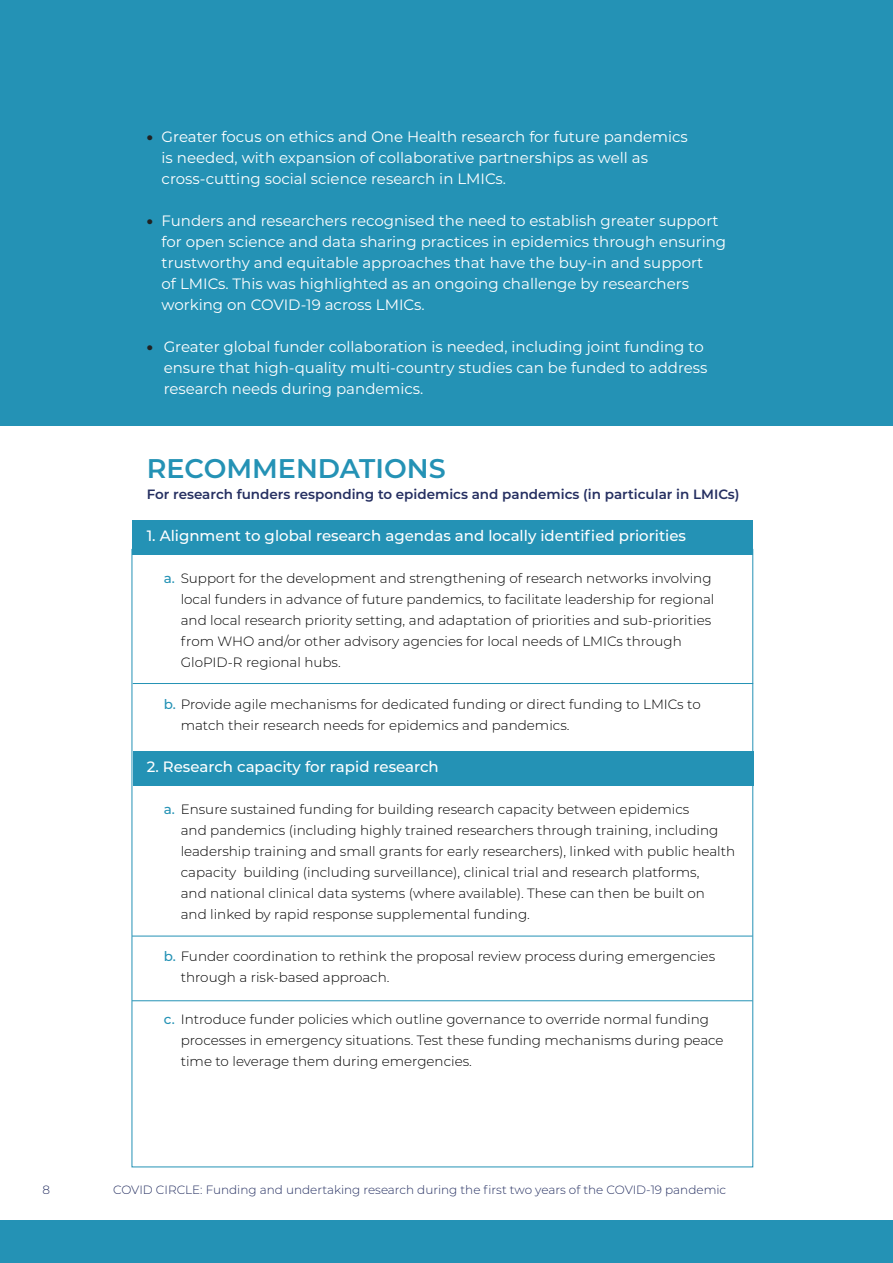
<style>
.page{position:relative;width:893px;height:1263px;background:#fff}
.page>*{position:absolute;margin:0;border:0;box-sizing:border-box;transform-origin:0 0}
.t1{font:600 27px "Montserrat";color:#2492b5}
.t2{font:15px/21px "Montserrat";color:#fff}
.t3{font:500 15px "Montserrat";color:#fff}
.t4{font:300 13.5px/21px "Montserrat";color:#000}
.t5{font:600 13.5px "Montserrat";color:#252f61}
.t6{font:300 12px "Montserrat";color:#252f61}
.s1{font-weight:900;color:#202222}
.s2{font-weight:500;color:#2492b5}
</style>
<div class="page">
<div style="left:0;top:1220px;width:893px;height:43px;background:#2492b5"></div>
<div style="left:133px;top:752px;width:620px;height:34px;background:#2492b5"></div>
<div style="left:132px;top:521px;width:621px;height:34px;background:#2492b5"></div>
<hr style="left:133px;top:683px;width:620px;height:1px;background:#2492b5">
<div style="left:0;top:0;width:893px;height:425px;background:#2492b5"></div>
<hr style="left:132px;top:936px;width:620px;height:1px;background:#2492b5">
<hr style="left:132px;top:1000px;width:620px;height:1px;background:#2492b5">
<p class="t2" style="left:162px;top:126px;width:528px;text-indent:-15px"><span class="s1">•</span> Greater focus on ethics and One Health research for future pandemics is needed, with expansion of collaborative partnerships as well as cross-cutting social science research in LMICs.</p>
<p class="t2" style="left:162px;top:210px;width:566px;text-indent:-15px"><span class="s1">•</span> Funders and researchers recognised the need to establish greater support for open science and data sharing practices in epidemics through ensuring trustworthy and equitable approaches that have the buy-in and support<br>of LMICs. This was highlighted as an ongoing challenge by researchers working on COVID-19 across LMICs.</p>
<p class="t2" style="left:164px;top:336px;width:545px;text-indent:-17px"><span class="s1">•</span> Greater global funder collaboration is needed, including joint funding to ensure that high-quality multi-country studies can be funded to address research needs during pandemics.</p>
<h1 class="t1" style="left:147px;top:450px;width:300px">RECOMMENDATIONS</h1>
<p class="t5" style="left:147px;top:485px;width:594px">For research funders responding to epidemics and pandemics (in particular in LMICs)</p>
<p class="t3" style="left:147px;top:525px;width:541px">1. Alignment to global research agendas and locally identified priorities</p>
<p class="t4" style="left:181px;top:568px;width:535px;text-indent:-17px"><span class="s2">a.</span> Support for the development and strengthening of research networks involving local funders in advance of future pandemics, to facilitate leadership for regional and local research priority setting, and adaptation of priorities and sub-priorities from WHO and/or other advisory agencies for local needs of LMICs through GloPID-R regional hubs.</p>
<p class="t4" style="left:181px;top:694px;width:521px;text-indent:-17px"><span class="s2">b.</span> Provide agile mechanisms for dedicated funding or direct funding to LMICs to match their research needs for epidemics and pandemics.</p>
<p class="t3" style="left:147px;top:756px;width:294px">2. Research capacity for rapid research</p>
<p class="t4" style="left:181px;top:799px;width:556px;text-indent:-17px"><span class="s2">a.</span> Ensure sustained funding for building research capacity between epidemics<br>and pandemics (including highly trained researchers through training, including leadership training and small grants for early researchers), linked with public health capacity building (including surveillance), clinical trial and research platforms,<br>and national clinical data systems (where available). These can then be built on<br>and linked by rapid response supplemental funding.</p>
<p class="t4" style="left:181px;top:946px;width:536px;text-indent:-17px"><span class="s2">b.</span> Funder coordination to rethink the proposal review process during emergencies through a risk-based approach.</p>
<p class="t4" style="left:181px;top:1009px;width:544px;text-indent:-17px"><span class="s2">c.</span> Introduce funder policies which outline governance to override normal funding processes in emergency situations. Test these funding mechanisms during peace time to leverage them during emergencies.</p>
<p class="t6" style="left:43px;top:1181px;width:9px">8</p>
<p class="t6" style="left:113px;top:1181px;width:615px">COVID CIRCLE: Funding and undertaking research during the first two years of the COVID-19 pandemic</p>
</div>
